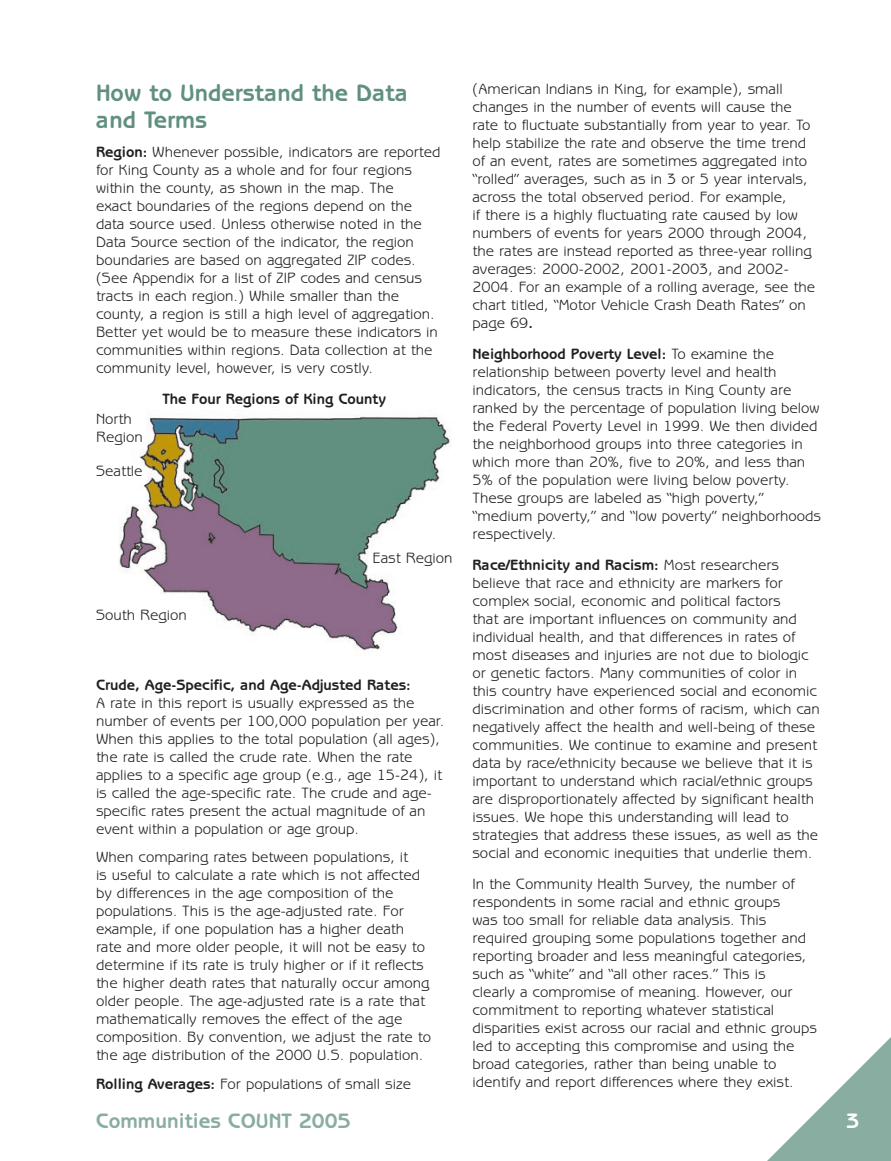
<style>
.page{position:relative;width:891px;height:1161px;background:#fff}
.page>*{position:absolute;margin:0;border:0;box-sizing:border-box;transform-origin:0 0}
.t1{font:700 24px/27px "Benguiat Gothic";color:#619080}
.t2{font:700 21px "Benguiat Gothic";color:#89ada0}
.t3{font:700 21px "Benguiat Gothic";color:#fff}
.t4{font:15px/18px "Benguiat Gothic";color:#231f20}
.t5{font:700 15px "Benguiat Gothic";color:#231f20}
.s1{font-weight:700}
</style>
<div class="page">
<img style="left:119px;top:414px;width:332px;height:237px">
<svg style="left:767px;top:1037px;width:124px;height:124px"></svg>
<h1 class="t1" style="left:96px;top:79px;width:314px">How to Understand the Data and Terms</h1>
<p class="t4" style="left:96px;top:142px;width:346px"><span class="s1">Region:</span> Whenever possible, indicators are reported for King County as a whole and for four regions within the county, as shown in the map. The<br>exact boundaries of the regions depend on the data source used. Unless otherwise noted in the Data Source section of the indicator, the region boundaries are based on aggregated ZIP codes. (See Appendix for a list of ZIP codes and census tracts in each region.) While smaller than the county, a region is still a high level of aggregation.<br>Better yet would be to measure these indicators in communities within regions. Data collection at the community level, however, is very costly.</p>
<p class="t4" style="left:96px;top:409px;width:48px">North<br>Region</p>
<p class="t4" style="left:96px;top:462px;width:48px">Seattle</p>
<p class="t5" style="left:162px;top:390px;width:225px">The Four Regions of King County</p>
<p class="t4" style="left:372px;top:549px;width:82px">East Region</p>
<p class="t4" style="left:96px;top:606px;width:92px">South Region</p>
<p class="t5" style="left:96px;top:676px;width:316px">Crude, Age-Specific, and Age-Adjusted Rates:</p>
<p class="t4" style="left:96px;top:693px;width:350px">A rate in this report is usually expressed as the number of events per 100,000 population per year.<br>When this applies to the total population (all ages), the rate is called the crude rate. When the rate applies to a specific age group (e.g., age 15-24), it is called the age-specific rate. The crude and age&shy;specific rates present the actual magnitude of an event within a population or age group.</p>
<p class="t4" style="left:96px;top:848px;width:337px">When comparing rates between populations, it<br>is useful to calculate a rate which is not affected by differences in the age composition of the populations. This is the age-adjusted rate. For example, if one population has a higher death rate and more older people, it will not be easy to determine if its rate is truly higher or if it reflects the higher death rates that naturally occur among older people. The age-adjusted rate is a rate that mathematically removes the effect of the age composition. By convention, we adjust the rate to the age distribution of the 2000 U.S. population.</p>
<p class="t4" style="left:96px;top:1075px;width:317px"><span class="s1">Rolling Averages:</span> For populations of small size</p>
<p class="t4" style="left:472px;top:80px;width:344px">(American Indians in King, for example), small changes in the number of events will cause the rate to fluctuate substantially from year to year. To help stabilize the rate and observe the time trend of an event, rates are sometimes aggregated into “rolled” averages, such as in 3 or 5 year intervals, across the total observed period. For example,<br>if there is a highly fluctuating rate caused by low numbers of events for years 2000 through 2004, the rates are instead reported as three-year rolling averages: 2000-2002, 2001-2003, and 2002- 2004. For an example of a rolling average, see the chart titled, “Motor Vehicle Crash Death Rates” on page 69<span class="s1">.</span></p>
<p class="t4" style="left:472px;top:345px;width:350px"><span class="s1">Neighborhood Poverty Level:</span> To examine the relationship between poverty level and health indicators, the census tracts in King County are ranked by the percentage of population living below the Federal Poverty Level in 1999. We then divided the neighborhood groups into three categories in which more than 20%, five to 20%, and less than 5% of the population were living below poverty.<br>These groups are labeled as “high poverty,” “medium poverty,” and “low poverty” neighborhoods respectively.</p>
<p class="t4" style="left:472px;top:556px;width:349px"><span class="s1">Race/Ethnicity and Racism:</span> Most researchers believe that race and ethnicity are markers for complex social, economic and political factors<br>that are important influences on community and individual health, and that differences in rates of most diseases and injuries are not due to biologic or genetic factors. Many communities of color in this country have experienced social and economic discrimination and other forms of racism, which can negatively affect the health and well-being of these communities. We continue to examine and present data by race/ethnicity because we believe that it is important to understand which racial/ethnic groups are disproportionately affected by significant health issues. We hope this understanding will lead to strategies that address these issues, as well as the social and economic inequities that underlie them.</p>
<p class="t4" style="left:472px;top:875px;width:346px">In the Community Health Survey, the number of respondents in some racial and ethnic groups<br>was too small for reliable data analysis. This required grouping some populations together and reporting broader and less meaningful categories, such as “white” and “all other races.” This is<br>clearly a compromise of meaning. However, our commitment to reporting whatever statistical disparities exist across our racial and ethnic groups led to accepting this compromise and using the broad categories, rather than being unable to identify and report differences where they exist.</p>
<h2 class="t2" style="left:96px;top:1109px;width:256px">Communities COUNT 2005</h2>
<h2 class="t3" style="left:846px;top:1109px;width:14px">3</h2>
</div>
